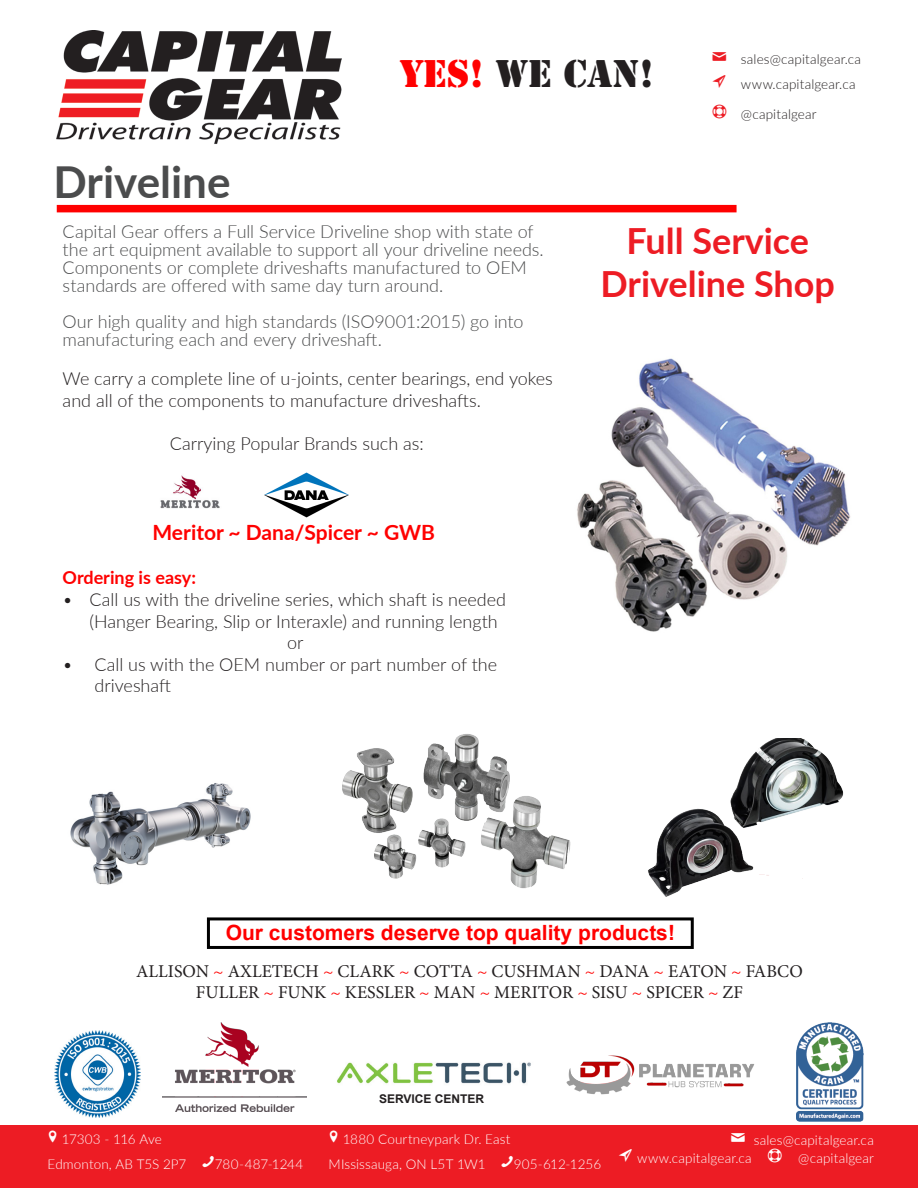
<style>
.page{position:relative;width:918px;height:1188px;background:#fff}
.page>*{position:absolute;margin:0;border:0;box-sizing:border-box;transform-origin:0 0}
.t1{font:700 43.95px "Lato";color:#4b4c4d}
.t2{font:700 36px/43.2px "Lato";color:#ed1c24;text-align:center}
.t3{font:36px "Stencil Std";color:#231f20}
.t4{font:30px "Entypo";color:#fff}
.t5{font:30px "Entypo";color:#ed1c24}
.t6{font:700 21px "Arial";color:#f00}
.t7{font:700 21px "Lato";color:#f00}
.t8{font:300 18px/18px "Lato";letter-spacing:-.005em;color:#4b4c4d}
.t9{font:300 18px/21.6px "Lato";color:#231f20}
.t10{font:18px "Minion Pro";color:#231f20}
.t11{font:700 18px "Lato";color:#f00}
.t12{font:300 13.5px/25.5px "Lato";letter-spacing:.01em;color:#fff}
.t13{font:300 13.5px "Lato";letter-spacing:.01em;color:#231f20}
.t14{font:700 12px "Arial";color:#231f20}
.s1{color:#f00}
</style>
<div class="page">
<div style="left:0;top:1125px;width:918px;height:63px;background:#ed1c24"></div>
<div style="left:57px;top:205px;width:680px;height:7px;background:#f00"></div>
<img style="left:56px;top:31px;width:286px;height:113px">
<div style="left:207px;top:917px;width:487px;height:32px;border:3px solid #000"></div>
<img style="left:796px;top:1022px;width:68px;height:99px">
<img style="left:337px;top:1062px;width:194px;height:22px">
<img style="left:163px;top:1022px;width:143px;height:89px">
<img style="left:577px;top:358px;width:274px;height:274px">
<img style="left:648px;top:739px;width:196px;height:157px">
<img style="left:342px;top:734px;width:229px;height:155px">
<img style="left:70px;top:783px;width:181px;height:102px">
<img style="left:264px;top:472px;width:85px;height:46px">
<img style="left:160px;top:475px;width:60px;height:34px">
<img style="left:566px;top:1055px;width:189px;height:39px">
<img style="left:54px;top:1031px;width:86px;height:86px">
<p class="t1" style="left:54px;top:150px;width:179px">Driveline</p>
<p class="t3" style="left:400px;top:50px;width:255px"><span class="s1">YES!</span> WE CAN!</p>
<p class="t5" style="left:711px;top:36px;width:18px">%</p>
<p class="t13" style="left:741px;top:50px;width:122px">sales@capitalgear.ca</p>
<p class="t5" style="left:711px;top:61px;width:17px">3</p>
<p class="t13" style="left:741px;top:75px;width:116px">www.capitalgear.ca</p>
<p class="t5" style="left:711px;top:91px;width:18px">K</p>
<p class="t13" style="left:741px;top:105px;width:77px">@capitalgear</p>
<p class="t8" style="left:63px;top:222px;width:482px">Capital Gear offers a Full Service Driveline shop with state of the art equipment available to support all your driveline needs.<br>Components or complete driveshafts manufactured to OEM standards are offered with same day turn around.</p>
<p class="t8" style="left:63px;top:312px;width:463px">Our high quality and high standards (ISO9001:2015) go into manufacturing each and every driveshaft.</p>
<p class="t9" style="left:63px;top:368px;width:492px">We carry a complete line of u-joints, center bearings, end yokes and all of the components to manufacture driveshafts.</p>
<p class="t9" style="left:170px;top:432px;width:255px">Carrying Popular Brands such as:</p>
<p class="t7" style="left:152px;top:517px;width:284px">Meritor ~ Dana/Spicer ~ GWB</p>
<p class="t11" style="left:63px;top:565px;width:135px">Ordering is easy:</p>
<p class="t9" style="left:90px;top:588px;width:418px;text-indent:-27px">• Call us with the driveline series, which shaft is needed (Hanger Bearing, Slip or Interaxle) and running length</p>
<p class="t9" style="left:287px;top:631px;width:18px">or</p>
<p class="t9" style="left:95px;top:653px;width:404px;text-indent:-32px">• Call us with the OEM number or part number of the driveshaft</p>
<p class="t2" style="left:601px;top:217px;width:236px">Full Service<br>Driveline Shop</p>
<p class="t6" style="left:226px;top:919px;width:451px">Our customers deserve top quality products!</p>
<p class="t10" style="left:136px;top:959px;width:668px">ALLISON <span class="s1">~</span> AXLETECH <span class="s1">~</span> CLARK <span class="s1">~</span> COTTA <span class="s1">~</span> CUSHMAN <span class="s1">~</span> DANA <span class="s1">~</span> EATON <span class="s1">~</span> FABCO</p>
<p class="t10" style="left:196px;top:981px;width:549px">FULLER <span class="s1">~</span> FUNK <span class="s1">~</span> KESSLER <span class="s1">~</span> MAN <span class="s1">~</span> MERITOR <span class="s1">~</span> SISU <span class="s1">~</span> SPICER <span class="s1">~</span> ZF</p>
<p class="t4" style="left:48px;top:1116px;width:12px">0</p>
<p class="t12" style="left:48px;top:1126px;width:140px;text-indent:14px">17303 - 116 Ave<br>Edmonton, AB T5S 2P7</p>
<p class="t4" style="left:201px;top:1141px;width:16px">!</p>
<p class="t12" style="left:215px;top:1151px;width:90px">780-487-1244</p>
<p class="t14" style="left:379px;top:1091px;width:107px">SERVICE CENTER</p>
<p class="t4" style="left:329px;top:1116px;width:12px">0</p>
<p class="t12" style="left:329px;top:1126px;width:183px;text-indent:14px">1880 Courtneypark Dr. East<br>MIssissauga, ON L5T 1W1</p>
<p class="t4" style="left:500px;top:1141px;width:16px">!</p>
<p class="t12" style="left:514px;top:1151px;width:89px">905-612-1256</p>
<p class="t4" style="left:730px;top:1117px;width:18px">%</p>
<p class="t12" style="left:754px;top:1127px;width:122px">sales@capitalgear.ca</p>
<p class="t4" style="left:618px;top:1135px;width:17px">3</p>
<p class="t12" style="left:637px;top:1145px;width:116px">www.capitalgear.ca</p>
<p class="t4" style="left:766px;top:1135px;width:18px">K</p>
<p class="t12" style="left:798px;top:1145px;width:77px">@capitalgear</p>
</div>
